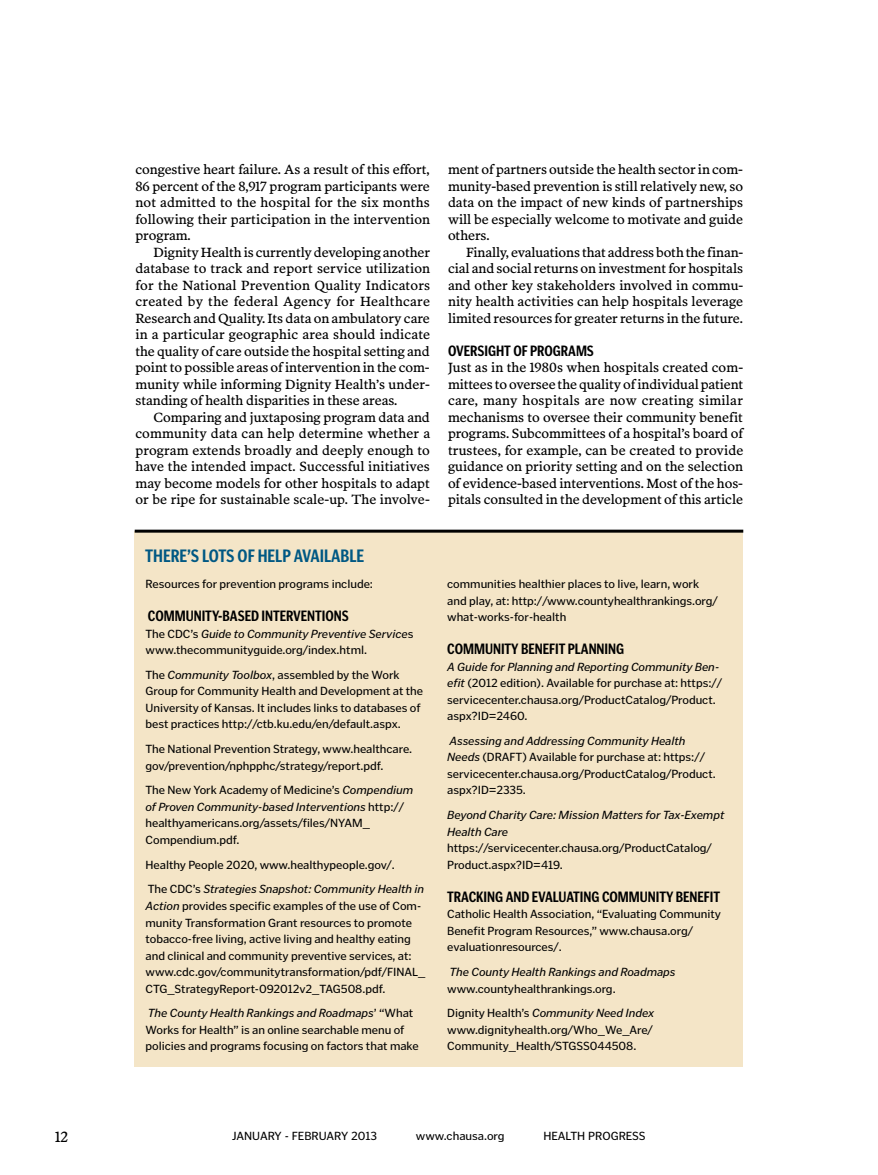
<style>
.page{position:relative;width:878px;height:1175px;background:#fff}
.page>*{position:absolute;margin:0;border:0;box-sizing:border-box;transform-origin:0 0}
.t1{font:700 18px "Poynter Gothic Text Cond";color:#005883}
.t2{font:700 15px "Poynter Gothic Text Cond";color:#000}
.t3{font:15px "Poynter OS Text Three L";color:#000}
.t4{font:13.5px/16.5px "Poynter OS Text Three L";letter-spacing:-.005em;color:#000;text-align:justify}
.t5{font:12px/16.5px "Poynter Gothic Text";letter-spacing:-.005em;color:#000}
.t6{font:italic 12px/16.5px "Poynter Gothic Text";letter-spacing:-.005em;color:#000}
.s1{font-style:italic}
</style>
<div class="page">
<div style="left:135px;top:531px;width:608px;height:535px;background:#f4e5c7"></div>
<hr style="left:135px;top:529px;width:608px;height:3px;background:#000">
<p class="t4" style="left:135px;top:161px;width:296px">congestive heart failure. As a result of this effort, 86 percent of the 8,917 program participants were not admitted to the hospital for the six months following their participation in the intervention program.</p>
<p class="t4" style="left:135px;top:244px;width:296px;text-indent:18px">Dignity Health is currently developing another database to track and report service utilization for the National Prevention Quality Indicators created by the federal Agency for Healthcare Research and Quality. Its data on ambulatory care in a particular geographic area should indicate the quality of care outside the hospital setting and point to possible areas of intervention in the com&shy;munity while informing Dignity Health’s under&shy;standing of health disparities in these areas.</p>
<p class="t4" style="left:135px;top:409px;width:296px;text-indent:18px">Comparing and juxtaposing program data and community data can help determine whether a program extends broadly and deeply enough to have the intended impact. Successful initiatives may become models for other hospitals to adapt or be ripe for sustainable scale-up. The involve-</p>
<p class="t4" style="left:448px;top:161px;width:297px">ment of partners outside the health sector in com&shy;munity-based prevention is still relatively new, so data on the impact of new kinds of partnerships will be especially welcome to motivate and guide others.</p>
<p class="t4" style="left:448px;top:244px;width:297px;text-indent:18px">Finally, evaluations that address both the finan&shy;cial and social returns on investment for hospitals and other key stakeholders involved in commu&shy;nity health activities can help hospitals leverage limited resources for greater returns in the future.</p>
<p class="t2" style="left:448px;top:341px;width:99px">OVERSIGHT OF PROGRAMS</p>
<p class="t4" style="left:448px;top:359px;width:297px">Just as in the 1980s when hospitals created com&shy;mittees to oversee the quality of individual patient care, many hospitals are now creating similar mechanisms to oversee their community benefit programs. Subcommittees of a hospital’s board of trustees, for example, can be created to provide guidance on priority setting and on the selection of evidence-based interventions. Most of the hos&shy;pitals consulted in the development of this article</p>
<h1 class="t1" style="left:145px;top:545px;width:10px">THERE</h1>
<h1 class="t1" style="left:187px;top:545px;width:24px">’S LOTS</h1>
<h1 class="t1" style="left:237px;top:545px;width:65px">OFHELP AVAILA</h1>
<h1 class="t1" style="left:340px;top:545px;width:17px">BLE</h1>
<p class="t5" style="left:146px;top:576px;width:229px">Resources for prevention programs include:</p>
<p class="t2" style="left:148px;top:607px;width:202px">COMMUNITY-BASED INTERVENTIONS</p>
<p class="t5" style="left:146px;top:625px;width:269px">The CDC’s <span class="s1">Guide to Community Preventive Service</span>s www.thecommunityguide.org/index.html.</p>
<p class="t5" style="left:145px;top:666px;width:279px">The <span class="s1">Community Toolbox</span>, assembled by the Work Group for Community Health and Development at the University of Kansas. It includes links to databases of best practices http://ctb.ku.edu/en/default.aspx.</p>
<p class="t5" style="left:145px;top:741px;width:268px">The National Prevention Strategy, www.healthcare. gov/prevention/nphpphc/strategy/report.pdf.</p>
<p class="t5" style="left:145px;top:782px;width:269px">The New York Academy of Medicine’s <span class="s1">Compendium of Proven Community-based Interventions</span> http:// healthyamericans.org/assets/files/NYAM_ Compendium.pdf.</p>
<p class="t5" style="left:145px;top:852px;width:280px;line-height:24.8px">Healthy People 2020, www.healthypeople.gov/.<br>The CDC’s <span class="s1">Strategies Snapshot: Community Health in</span></p>
<p class="t5" style="left:145px;top:897px;width:281px"><span class="s1">Action</span> provides specific examples of the use of Com&shy;munity Transformation Grant resources to promote tobacco-free living, active living and healthy eating and clinical and community preventive services, at: www.cdc.gov/communitytransformation/pdf/FINAL_ CTG_StrategyReport-092012v2_TAG508.pdf.</p>
<p class="t5" style="left:145px;top:1005px;width:275px"><span class="s1">The County Health Rankings and Roadmaps</span>’ “What<br>Works for Health” is an online searchable menu of policies and programs focusing on factors that make</p>
<p class="t5" style="left:447px;top:576px;width:272px">communities healthier places to live, learn, work and play, at: http://www.countyhealthrankings.org/ what-works-for-health</p>
<p class="t2" style="left:447px;top:640px;width:178px">COMMUNITY BENEFIT PLANNING</p>
<p class="t5" style="left:447px;top:658px;width:276px"><span class="s1">A Guide for Planning and Reporting Community Ben&shy;efit</span> (2012 edition). Available for purchase at: https:// servicecenter.chausa.org/ProductCatalog/Product. aspx?ID=2460.</p>
<p class="t5" style="left:447px;top:732px;width:270px"><span class="s1">Assessing and Addressing Community Health Needs</span> (DRAFT) Available for purchase at: https:// servicecenter.chausa.org/ProductCatalog/Product. aspx?ID=2335.</p>
<p class="t6" style="left:447px;top:807px;width:279px">Beyond Charity Care: Mission Matters for Tax-Exempt<br>Health Care</p>
<p class="t5" style="left:447px;top:840px;width:266px">https://servicecenter.chausa.org/ProductCatalog/<br>Product.aspx?ID=419.</p>
<p class="t2" style="left:447px;top:887px;width:274px">TRACKING AND EVALUATING COMMUNITY BENEFIT</p>
<p class="t5" style="left:447px;top:906px;width:275px">Catholic Health Association, “Evaluating Community<br>Benefit Program Resources,” www.chausa.org/ evaluationresources/.</p>
<p class="t6" style="left:449px;top:963px;width:227px">The County Health Rankings and Roadmaps</p>
<p class="t5" style="left:447px;top:976px;width:208px;line-height:24.8px">www.countyhealthrankings.org.<br>Dignity Health’s <span class="s1">Community Need Index</span></p>
<p class="t5" style="left:447px;top:1021px;width:207px">www.dignityhealth.org/Who_We_Are/<br>Community_Health/STGSS044508.</p>
<p class="t3" style="left:55px;top:1128px;width:15px">12</p>
<p class="t5" style="left:232px;top:1127px;width:146px">JANUARY - FEBRUARY 2013</p>
<p class="t5" style="left:416px;top:1127px;width:90px">www.chausa.org</p>
<p class="t5" style="left:543px;top:1127px;width:104px">HEALTH PROGRESS</p>
</div>
